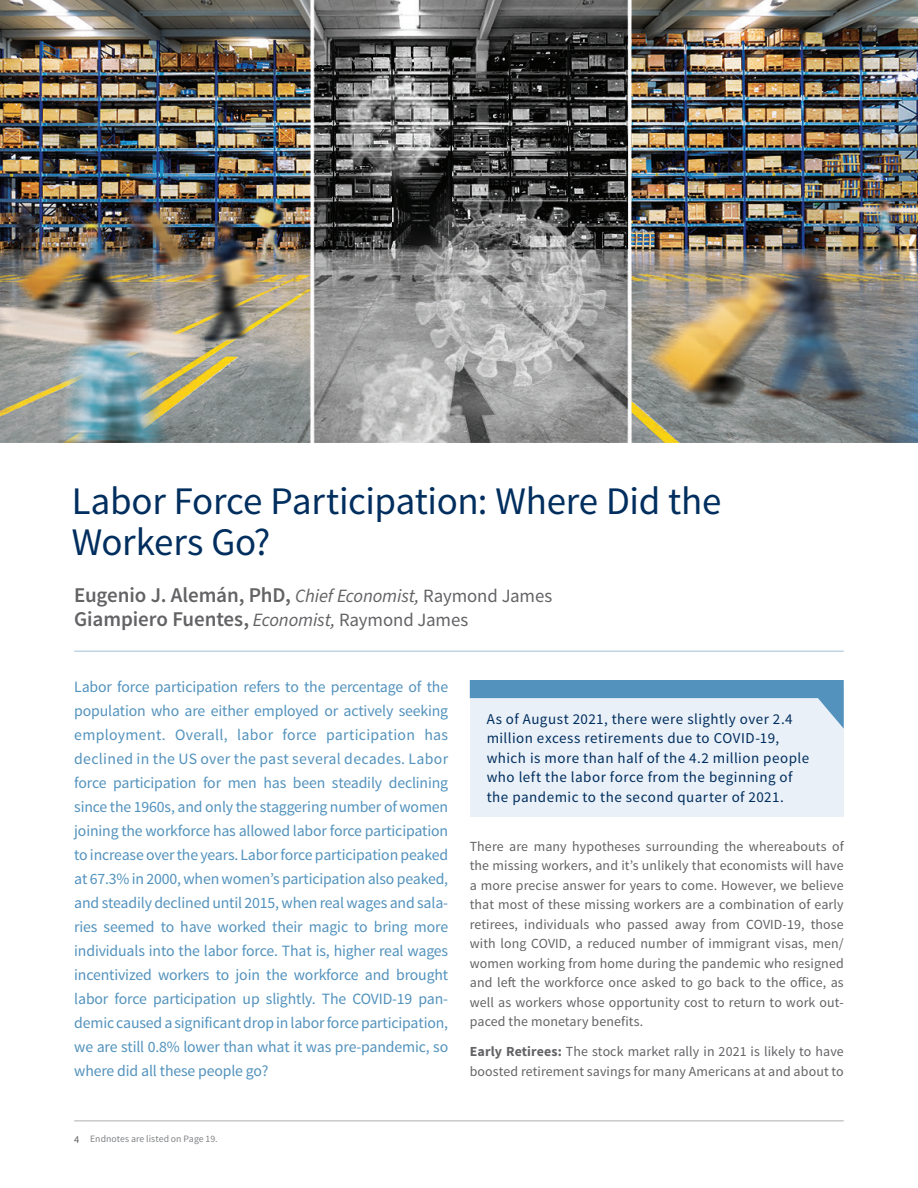
<style>
.page{position:relative;width:918px;height:1188px;background:#fff}
.page>*{position:absolute;margin:0;border:0;box-sizing:border-box;transform-origin:0 0}
.BIG_headline{font:39px/40.5px "Source Sans Pro";letter-spacing:-.01em;color:#002e5e}
.BIG_headline-2{font:600 21px "Source Sans Pro";letter-spacing:-.005em;color:#636366}
.Intro_Paragraph_-_BL{font:15.75px/24px "Source Sans Pro";letter-spacing:-.01em;color:#5292bd;text-align:justify}
.t1{font:15px/19.5px "Source Sans Pro";letter-spacing:.03em;color:#002e5e}
.Body_copy_9_25_13{font:13.8px/19.5px "Source Sans Pro";letter-spacing:.01em;color:#636366;text-align:justify}
.t2{font:10.5px "Source Sans Pro";color:#636366}
.Hedge___Disclaimer{font:9.75px "Source Sans Pro";letter-spacing:.005em;color:#808285}
.s1{font-weight:400;font-style:italic;font-size:18.75px}
.s2{font-weight:400;font-size:18.75px}
.s3{font-weight:700}
</style>
<div class="page">
<hr style="left:74px;top:1120px;width:770px;height:1px;background:#adaeb2">
<div style="left:470px;top:687px;width:374px;height:130px;background:#eaf0f7"></div>
<svg style="left:470px;top:680px;width:374px;height:49px"></svg>
<img style="left:0;top:0;width:918px;height:443px">
<hr style="left:74px;top:651px;width:770px;height:1px;background:#a1c0db">
<p class="BIG_headline" style="left:72px;top:482px;width:651px">Labor Force Participation: Where Did the<br>Workers Go?</p>
<p class="BIG_headline-2" style="left:74px;top:581px;width:480px">Eugenio J. Alemán, PhD, <span class="s1">Chief Economist,</span> <span class="s2">Raymond James</span></p>
<p class="BIG_headline-2" style="left:74px;top:605px;width:395px">Giampiero Fuentes, <span class="s1">Economist,</span> <span class="s2">Raymond James</span></p>
<p class="Intro_Paragraph_-_BL" style="left:74px;top:675px;width:375px">Labor force participation refers to the percentage of the population who are either employed or actively seeking employment. Overall, labor force participation has declined in the US over the past several decades. Labor force participation for men has been steadily declining since the 1960s, and only the staggering number of women joining the workforce has allowed labor force participation to increase over the years. Labor force participation peaked at 67.3% in 2000, when women’s participation also peaked, and steadily declined until 2015, when real wages and sala&shy;ries seemed to have worked their magic to bring more individuals into the labor force. That is, higher real wages incentivized workers to join the workforce and brought labor force participation up slightly. The COVID-19 pan&shy;demic caused a significant drop in labor force participation, we are still 0.8% lower than what it was pre-pandemic, so where did all these people go?</p>
<p class="t1" style="left:487px;top:709px;width:324px">As of August 2021, there were slightly over 2.4 million excess retirements due to COVID-19, which is more than half of the 4.2 million people who left the labor force from the beginning of the pandemic to the second quarter of 2021.</p>
<p class="Body_copy_9_25_13" style="left:470px;top:836px;width:375px">There are many hypotheses surrounding the whereabouts of the missing workers, and it’s unlikely that economists will have a more precise answer for years to come. However, we believe that most of these missing workers are a combination of early retirees, individuals who passed away from COVID-19, those with long COVID, a reduced number of immigrant visas, men/ women working from home during the pandemic who resigned and left the workforce once asked to go back to the office, as well as workers whose opportunity cost to return to work out&shy;paced the monetary benefits.</p>
<p class="Body_copy_9_25_13" style="left:470px;top:1042px;width:375px"><span class="s3">Early Retirees:</span> The stock market rally in 2021 is likely to have boosted retirement savings for many Americans at and about to</p>
<p class="t2" style="left:74px;top:1133px;width:7px">4</p>
<p class="Hedge___Disclaimer" style="left:90px;top:1133px;width:129px">Endnotes are listed on Page 19.</p>
</div>
